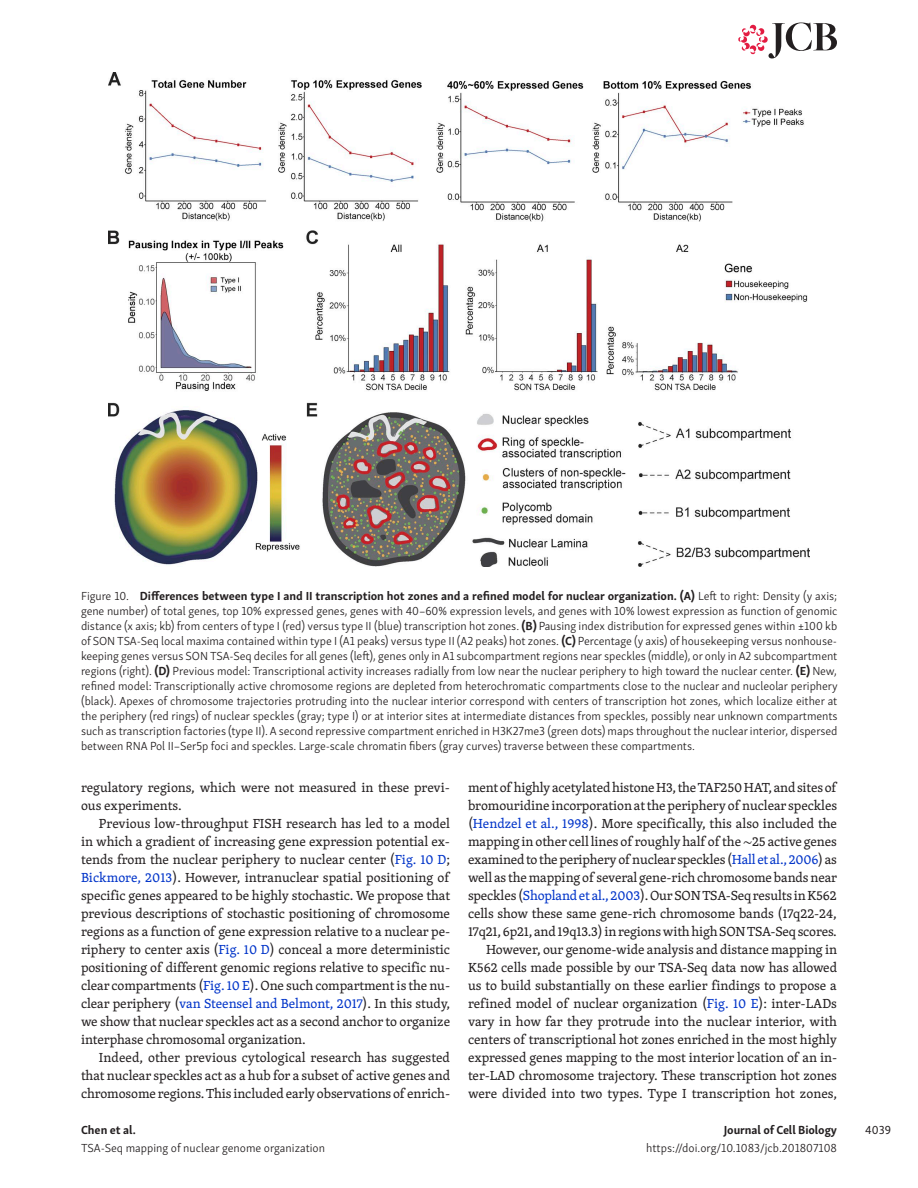
<style>
.page{position:relative;width:918px;height:1188px;background:#fff}
.page>*{position:absolute;margin:0;border:0;box-sizing:border-box;transform-origin:0 0}
.t1{font:13.5px/18px "Skolar PE";letter-spacing:-.005em;color:#231f20;text-align:justify}
.t2{font:300 12px/15px "Skolar Sans PE";color:#231f20;text-align:justify}
.t3{font:700 12px "Skolar Sans PE";letter-spacing:-.005em;color:#231f20}
.t4{font:12px "Skolar Sans PE";color:#231f20}
.s1{font-weight:700}
.s2{color:#0034c9}
.s3{font-family:"STIX"}
</style>
<div class="page">
<svg style="left:738px;top:23px;width:99px;height:35px"></svg>
<img style="left:108px;top:72px;width:702px;height:495px">
<p class="t2" style="left:81px;top:588px;width:758px">Figure 10. <span class="s1">Differences between type I and II transcription hot zones and a refined model for nuclear organization. (A)</span> Left to right: Density (y axis; gene number) of total genes, top 10% expressed genes, genes with 40–60% expression levels, and genes with 10% lowest expression as function of genomic distance (x axis; kb) from centers of type I (red) versus type II (blue) transcription hot zones. <span class="s1">(B)</span> Pausing index distribution for expressed genes within ±100 kb of SON TSA-Seq local maxima contained within type I (A1 peaks) versus type II (A2 peaks) hot zones. <span class="s1">(C)</span> Percentage (y axis) of housekeeping versus nonhouse&shy;keeping genes versus SON TSA-Seq deciles for all genes (left), genes only in A1 subcompartment regions near speckles (middle), or only in A2 subcompartment regions (right). <span class="s1">(D)</span> Previous model: Transcriptional activity increases radially from low near the nuclear periphery to high toward the nuclear center. <span class="s1">(E)</span> New, refined model: Transcriptionally active chromosome regions are depleted from heterochromatic compartments close to the nuclear and nucleolar periphery (black). Apexes of chromosome trajectories protruding into the nuclear interior correspond with centers of transcription hot zones, which localize either at the periphery (red rings) of nuclear speckles (gray; type I) or at interior sites at intermediate distances from speckles, possibly near unknown compartments such as transcription factories (type II). A second repressive compartment enriched in H3K27me3 (green dots) maps throughout the nuclear interior, dispersed between RNA Pol II–Ser5p foci and speckles. Large-scale chromatin fibers (gray curves) traverse between these compartments.</p>
<p class="t1" style="left:81px;top:778px;width:371px">regulatory regions, which were not measured in these previ&shy;ous experiments.</p>
<p class="t1" style="left:81px;top:814px;width:371px;text-indent:18px">Previous low-throughput FISH research has led to a model in which a gradient of increasing gene expression potential ex&shy;tends from the nuclear periphery to nuclear center (<span class="s2">Fig. 10 D</span>; <span class="s2">Bickmore, 2013</span>). However, intranuclear spatial positioning of specific genes appeared to be highly stochastic. We propose that previous descriptions of stochastic positioning of chromosome regions as a function of gene expression relative to a nuclear pe&shy;riphery to center axis (<span class="s2">Fig. 10 D</span>) conceal a more deterministic positioning of different genomic regions relative to specific nu&shy;clear compartments (<span class="s2">Fig. 10 E</span>). One such compartment is the nu&shy;clear periphery (<span class="s2">van Steensel and Belmont, 2017</span>). In this study, we show that nuclear speckles act as a second anchor to organize interphase chromosomal organization.</p>
<p class="t1" style="left:81px;top:1048px;width:371px;text-indent:18px">Indeed, other previous cytological research has suggested that nuclear speckles act as a hub for a subset of active genes and chromosome regions. This included early observations of enrich-</p>
<p class="t3" style="left:81px;top:1120px;width:56px">Chen et al.</p>
<p class="t2" style="left:81px;top:1140px;width:246px">TSA-Seq mapping of nuclear genome organization</p>
<p class="t1" style="left:468px;top:778px;width:371px;text-align:right">ment of highly acetylated histone H3, the TAF250 HAT, and sites of bromouridine incorporation at the periphery of nuclear speckles (<span class="s2">Hendzel et al., 1998</span>). More specifically, this also included the mapping in other cell lines of roughly half of the <span class="s3">∼</span>25 active genes examined to the periphery of nuclear speckles (<span class="s2">Hall et al., 2006</span>) as well as the mapping of several gene-rich chromosome bands near speckles (<span class="s2">Shopland et al., 2003</span>). Our SON TSA-Seq results in K562 cells show these same gene-rich chromosome bands (17q22-24, 17q21, 6p21, and 19q13.3) in regions with high SON TSA-Seq scores.<br>However, our genome-wide analysis and distance mapping in K562 cells made possible by our TSA-Seq data now has allowed us to build substantially on these earlier findings to propose a refined model of nuclear organization (<span class="s2">Fig. 10 E</span>): inter-LADs vary in how far they protrude into the nuclear interior, with centers of transcriptional hot zones enriched in the most highly expressed genes mapping to the most interior location of an in&shy;ter-LAD chromosome trajectory. These transcription hot zones were divided into two types. Type I transcription hot zones,</p>
<p class="t3" style="left:724px;top:1120px;width:115px">Journal of Cell Biology</p>
<p class="t2" style="left:646px;top:1140px;width:192px">https://doi.org/10.1083/jcb.201807108</p>
<p class="t4" style="left:865px;top:1121px;width:27px">4039</p>
</div>
